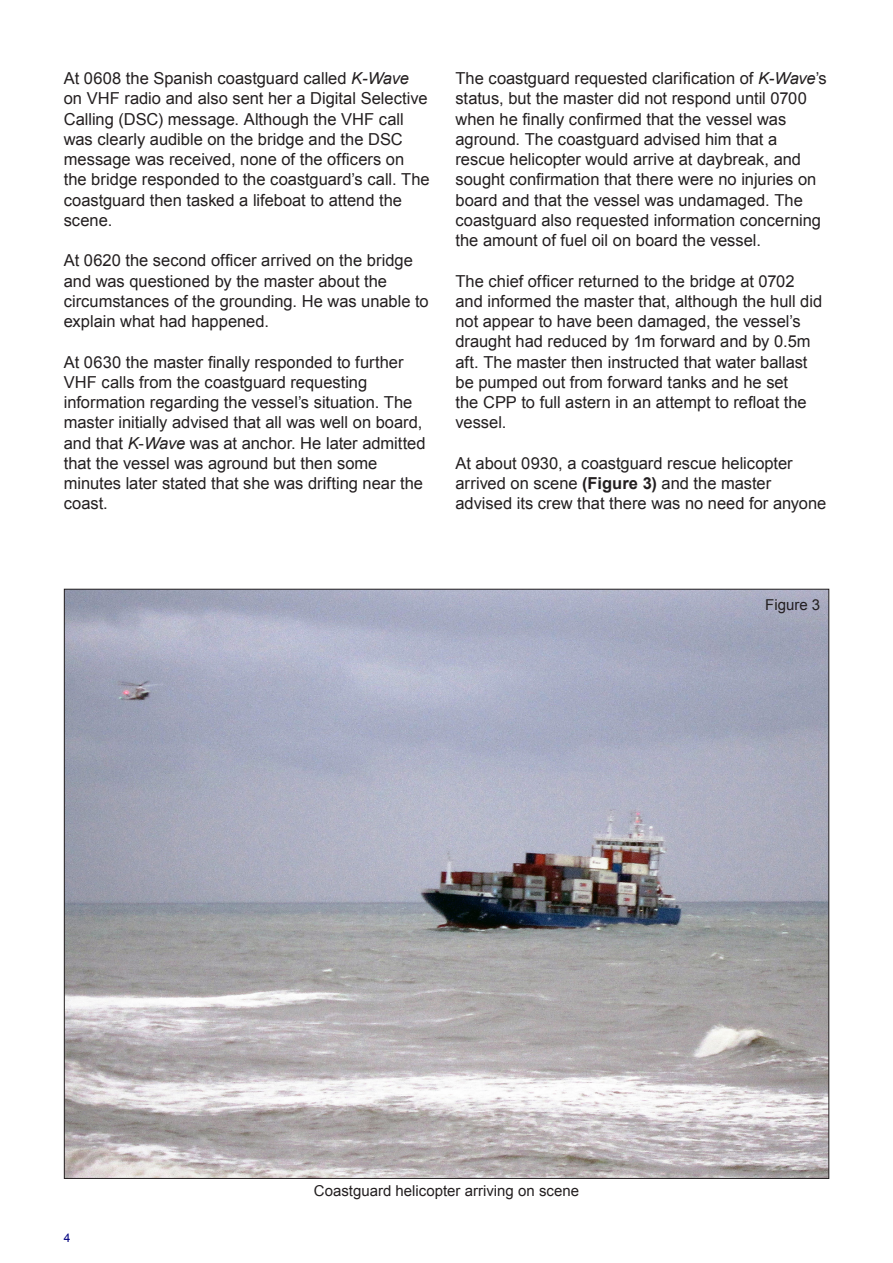
<style>
.page{position:relative;width:893px;height:1263px;background:#fff}
.page>*{position:absolute;margin:0;border:0;box-sizing:border-box;transform-origin:0 0}
._3_0_Main_Body_Text{font:16.5px/20.2px "Arial";color:#231f20}
.t1{font:15px "Arial";color:#231f20}
.t2{font:12px "Arial";color:#000080}
.s1{font-style:italic}
.s2{font-weight:700}
</style>
<div class="page">
<img style="left:66px;top:591px;width:761px;height:586px">
<p class="_3_0_Main_Body_Text" style="left:64px;top:68px;width:367px">At 0608 the Spanish coastguard called <span class="s1">K-Wave </span>on VHF radio and also sent her a Digital Selective Calling (DSC) message. Although the VHF call was clearly audible on the bridge and the DSC message was received, none of the officers on the bridge responded to the coastguard’s call. The coastguard then tasked a lifeboat to attend the scene.</p>
<p class="_3_0_Main_Body_Text" style="left:64px;top:251px;width:366px">At 0620 the second officer arrived on the bridge and was questioned by the master about the circumstances of the grounding. He was unable to explain what had happened.</p>
<p class="_3_0_Main_Body_Text" style="left:64px;top:352px;width:363px">At 0630 the master finally responded to further VHF calls from the coastguard requesting information regarding the vessel’s situation. The master initially advised that all was well on board, and that <span class="s1">K</span>-<span class="s1">Wave</span> was at anchor. He later admitted that the vessel was aground but then some minutes later stated that she was drifting near the coast.</p>
<p class="_3_0_Main_Body_Text" style="left:455px;top:68px;width:373px">The coastguard requested clarification of <span class="s1">K-Wave</span>’s status, but the master did not respond until 0700 when he finally confirmed that the vessel was aground. The coastguard advised him that a rescue helicopter would arrive at daybreak, and sought confirmation that there were no injuries on board and that the vessel was undamaged. The coastguard also requested information concerning the amount of fuel oil on board the vessel.</p>
<p class="_3_0_Main_Body_Text" style="left:455px;top:271px;width:368px">The chief officer returned to the bridge at 0702 and informed the master that, although the hull did not appear to have been damaged, the vessel’s draught had reduced by 1m forward and by 0.5m aft. The master then instructed that water ballast be pumped out from forward tanks and he set<br>the CPP to full astern in an attempt to refloat the vessel.</p>
<p class="_3_0_Main_Body_Text" style="left:455px;top:453px;width:372px">At about 0930, a coastguard rescue helicopter arrived on scene <span class="s2">(Figure 3)</span> and the master advised its crew that there was no need for anyone</p>
<p class="t1" style="left:765px;top:594px;width:57px">Figure 3</p>
<p class="t2" style="left:64px;top:1230px;width:8px">4</p>
<p class="t1" style="left:314px;top:1180px;width:267px">Coastguard helicopter arriving on scene</p>
</div>
